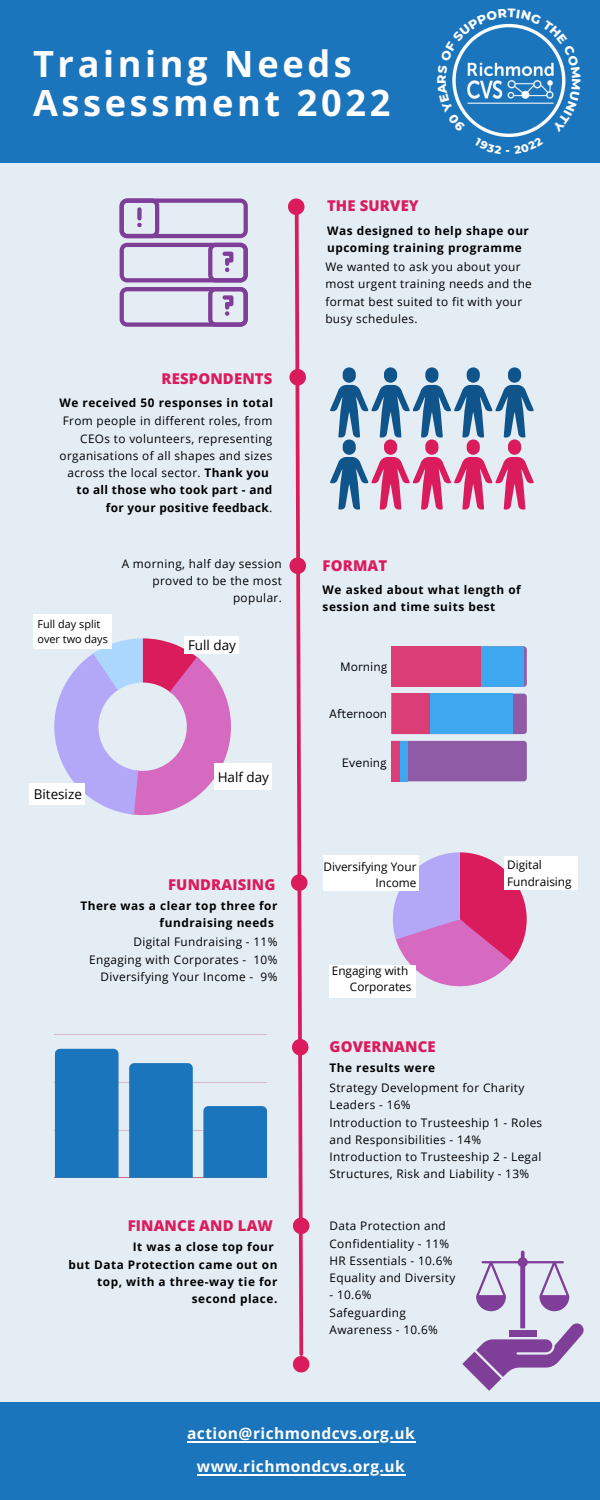
<style>
.page{position:relative;width:600px;height:1500px;background:#e5edf4}
.page>*{position:absolute;margin:0;border:0;box-sizing:border-box;transform-origin:0 0}
.t1{font:700 36.2px/39px "Open Sans";letter-spacing:.1em;color:#fffdfd}
.t2{font:700 15.6px/33px "Open Sans";letter-spacing:.03em;color:#fffdfd;text-align:center}
.t3{font:800 14.9px "Open Sans";letter-spacing:.01em;color:#da1c5c}
.t4{font:13.5px "Open Sans";color:#000}
.t5{font:11.8px/17.2px "Open Sans";letter-spacing:.03em;color:#000}
.t6{font:700 11.8px/17.2px "Open Sans";letter-spacing:.045em;color:#000}
.t7{font:11.8px/16.5px "Open Sans";color:#000;text-align:right}
.t8{font:11.8px "Canva Sans";color:#000}
.t9{font:800 11.2px "Montserrat";color:#fcfcfc}
.t10{font:10.9px/15px "Open Sans";color:#000}
.s1{font-weight:700}
</style>
<div class="page">
<div style="left:0;top:0;width:600px;height:163px;background:#1b75bc"></div>
<div style="left:0;top:1403px;width:600px;height:97px;background:#1b75bc"></div>
<svg style="left:330px;top:367px;width:204px;height:143px"></svg>
<svg style="left:54px;top:638px;width:177px;height:177px"></svg>
<div style="left:215px;top:764px;width:57px;height:26px;background:#fff"></div>
<div style="left:185px;top:636px;width:54px;height:17px;background:#fff"></div>
<svg style="left:513px;top:694px;width:14px;height:40px"></svg>
<div style="left:408px;top:741px;width:119px;height:40px;background:#8f5ba7"></div>
<svg style="left:481px;top:646px;width:46px;height:41px;background:#43a3eb"></svg>
<div style="left:392px;top:694px;width:121px;height:40px;background:#3da8f0"></div>
<div style="left:392px;top:741px;width:16px;height:40px;background:#3da8f0"></div>
<div style="left:392px;top:646px;width:89px;height:41px;background:#db3e75"></div>
<div style="left:392px;top:694px;width:37px;height:40px;background:#db3e75"></div>
<div style="left:392px;top:741px;width:8px;height:40px;background:#db3e75"></div>
<svg style="left:393px;top:852px;width:134px;height:134px;background:#d073b6"></svg>
<div style="left:504px;top:856px;width:74px;height:34px;background:#fff"></div>
<hr style="left:55px;top:1034px;width:212px;height:1px;background:#a81a4a">
<hr style="left:55px;top:1082px;width:212px;height:1px;background:#a81a4a">
<hr style="left:55px;top:1130px;width:212px;height:1px;background:#a81a4a">
<hr style="left:55px;top:1178px;width:212px;height:1px;background:#a81a4a">
<div style="left:55px;top:1049px;width:64px;height:129px;background:#1b75bc"></div>
<div style="left:129px;top:1063px;width:64px;height:115px;background:#1b75bc"></div>
<div style="left:203px;top:1106px;width:64px;height:72px;background:#1b75bc"></div>
<svg style="left:288px;top:198px;width:21px;height:1174px"></svg>
<svg style="left:120px;top:198px;width:128px;height:129px"></svg>
<svg style="left:462px;top:1251px;width:122px;height:140px"></svg>
<div style="left:323px;top:855px;width:96px;height:36px;background:#fff"></div>
<div style="left:329px;top:966px;width:87px;height:32px;background:#fff"></div>
<div style="left:30px;top:784px;width:55px;height:21px;background:#fff"></div>
<div style="left:33px;top:614px;width:79px;height:35px;background:#fff"></div>
<hr style="left:187px;top:1441px;width:228px;height:1px;background:#fffdfd">
<hr style="left:197px;top:1474px;width:208px;height:1px;background:#fffdfd">
<svg style="left:452px;top:23px;width:114px;height:114px"></svg>
<h1 class="t1" style="left:33px;top:43px;width:359px">Training Needs<br>Assessment 2022</h1>
<p class="t3" style="left:327px;top:195px;width:93px">THE SURVEY</p>
<p class="t9" style="left:506px;top:143px;width:6px">-</p>
<p class="t6" style="left:327px;top:222px;width:203px">Was designed to help shape our upcoming training programme</p>
<p class="t3" style="left:162px;top:368px;width:112px">RESPONDENTS</p>
<p class="t5" style="left:60px;top:412px;width:214px;text-align:right">From people in different roles, from CEOs to volunteers, representing organisations of all shapes and sizes across the local sector. <span class="s1">Thank you to all those who took part - and for your positive feedback</span>.</p>
<p class="t6" style="left:60px;top:394px;width:215px">We received 50 responses in total</p>
<p class="t5" style="left:325px;top:258px;width:208px">We wanted to ask you about your most urgent training needs and the format best suited to fit with your busy schedules.</p>
<p class="t10" style="left:38px;top:617px;width:72px">Full day split over two days</p>
<p class="t5" style="left:122px;top:555px;width:162px">A morning, half day session</p>
<p class="t3" style="left:323px;top:555px;width:66px">FORMAT</p>
<p class="t5" style="left:152px;top:572px;width:131px;text-align:right">proved to be the most popular.</p>
<p class="t6" style="left:323px;top:581px;width:200px">We asked about what length of session and time suits best</p>
<p class="t4" style="left:188px;top:636px;width:49px">Full day</p>
<p class="t8" style="left:340px;top:658px;width:49px">Morning</p>
<p class="t8" style="left:329px;top:705px;width:60px">Afternoon</p>
<p class="t4" style="left:34px;top:784px;width:50px">Bitesize</p>
<p class="t4" style="left:218px;top:768px;width:53px">Half day</p>
<p class="t8" style="left:342px;top:754px;width:46px">Evening</p>
<p class="t3" style="left:168px;top:874px;width:109px">FUNDRAISING</p>
<p class="t7" style="left:324px;top:858px;width:94px">Diversifying Your<br>Income</p>
<p class="t7" style="left:507px;top:856px;width:66px;text-align:left">Digital<br>Fundraising</p>
<p class="t6" style="left:160px;top:896px;width:119px;text-indent:-79px">There was a clear top three for fundraising needs</p>
<p class="t5" style="left:89px;top:933px;width:190px;text-align:right">Digital Fundraising - 11%<br>Engaging with Corporates - 10%<br>Diversifying Your Income - 9%</p>
<p class="t7" style="left:332px;top:962px;width:81px">Engaging with<br>Corporates</p>
<p class="t3" style="left:330px;top:1037px;width:108px">GOVERNANCE</p>
<p class="t5" style="left:330px;top:1079px;width:214px">Strategy Development for Charity<br>Leaders - 16%<br>Introduction to Trusteeship 1 - Roles and Responsibilities - 14%<br>Introduction to Trusteeship 2 - Legal<br>Structures, Risk and Liability - 13%</p>
<p class="t6" style="left:330px;top:1059px;width:107px">The results were</p>
<p class="t3" style="left:128px;top:1215px;width:147px">FINANCE AND LAW</p>
<p class="t5" style="left:330px;top:1217px;width:127px">Data Protection and<br>Confidentiality - 11%<br>HR Essentials - 10.6%<br>Equality and Diversity</p>
<p class="t5" style="left:330px;top:1286px;width:110px">- 10.6%<br>Safeguarding<br>Awareness - 10.6%</p>
<p class="t6" style="left:133px;top:1238px;width:143px">It was a close top four</p>
<p class="t6" style="left:69px;top:1255px;width:210px">but Data Protection came out on</p>
<p class="t6" style="left:97px;top:1273px;width:182px">top, with a three-way tie for</p>
<p class="t6" style="left:192px;top:1290px;width:87px">second place.</p>
<h2 class="t2" style="left:187px;top:1417px;width:229px">action@richmondcvs.org.uk www.richmondcvs.org.uk</h2>
</div>
